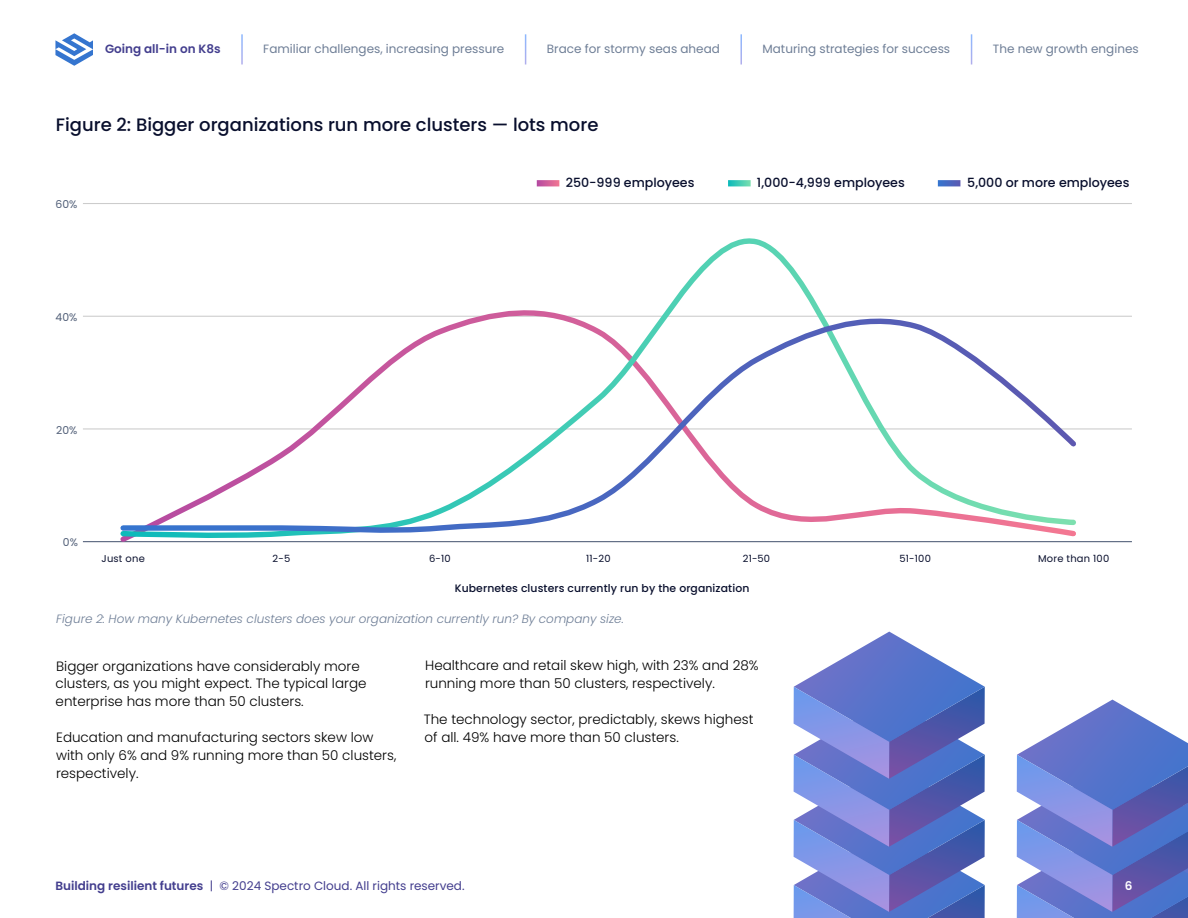
<style>
.page{position:relative;width:1188px;height:918px;background:#fff}
.page>*{position:absolute;margin:0;border:0;box-sizing:border-box;transform-origin:0 0}
.t1{font:500 18px "Poppins";color:#090f2d}
.t2{font:300 13.5px/18px "Poppins";color:#000}
.t3{font:500 12.6px "Poppins";color:#090f2d}
.t4{font:12px "Poppins";color:#6e7e96}
.t5{font:italic 300 12px "Poppins";color:#6e7e96}
.t6{font:12px "Poppins";color:#433e8e}
.t7{font:600 12px "Poppins";color:#433e8e}
.t8{font:600 12px "Poppins";color:#fff}
.t9{font:500 10.8px "Poppins";letter-spacing:.01em;color:#090f2d}
.t10{font:10.8px "Poppins";color:#505e77}
.t11{font:9.9px "Poppins";letter-spacing:.02em;color:#090f2d}
.s1{font-weight:600}
</style>
<div class="page">
<hr style="left:83px;top:541px;width:1049px;height:1px;background:#505e77">
<hr style="left:83px;top:203px;width:1049px;height:1px;background:#ccc">
<hr style="left:83px;top:428px;width:1049px;height:1px;background:#ccc">
<hr style="left:83px;top:316px;width:1049px;height:1px;background:#ccc">
<svg style="left:118px;top:539px;width:961px;height:4px"></svg>
<svg style="left:120px;top:238px;width:956px;height:301px"></svg>
<svg style="left:118px;top:312px;width:961px;height:221px"></svg>
<svg style="left:537px;top:180px;width:22px;height:6px"></svg>
<svg style="left:728px;top:180px;width:23px;height:6px"></svg>
<svg style="left:938px;top:180px;width:22px;height:6px"></svg>
<svg style="left:1017px;top:700px;width:171px;height:218px"></svg>
<svg style="left:794px;top:632px;width:191px;height:286px"></svg>
<svg style="left:56px;top:33px;width:37px;height:33px"></svg>
<p class="t7" style="left:105px;top:42px;width:117px">Going all-in on K8s</p>
<p class="t4" style="left:263px;top:42px;width:242px">Familiar challenges, increasing pressure</p>
<p class="t4" style="left:547px;top:42px;width:175px">Brace for stormy seas ahead</p>
<p class="t4" style="left:763px;top:42px;width:189px">Maturing strategies for success</p>
<p class="t4" style="left:993px;top:42px;width:147px">The new growth engines</p>
<h1 class="t1" style="left:56px;top:115px;width:544px">Figure 2: Bigger organizations run more clusters — lots more</h1>
<p class="t10" style="left:55px;top:198px;width:23px">60%</p>
<p class="t10" style="left:56px;top:311px;width:23px">40%</p>
<p class="t3" style="left:566px;top:176px;width:130px">250-999 employees</p>
<p class="t3" style="left:757px;top:176px;width:149px">1,000-4,999 employees</p>
<p class="t3" style="left:967px;top:176px;width:164px">5,000 or more employees</p>
<p class="t10" style="left:56px;top:424px;width:23px">20%</p>
<p class="t10" style="left:63px;top:536px;width:16px">0%</p>
<p class="t11" style="left:743px;top:553px;width:29px">21-50</p>
<p class="t11" style="left:899px;top:553px;width:33px">51-100</p>
<p class="t11" style="left:1038px;top:553px;width:73px">More than 100</p>
<p class="t11" style="left:102px;top:553px;width:45px">Just one</p>
<p class="t11" style="left:273px;top:553px;width:19px">2-5</p>
<p class="t11" style="left:429px;top:553px;width:23px">6-10</p>
<p class="t11" style="left:586px;top:553px;width:26px">11-20</p>
<p class="t9" style="left:455px;top:582px;width:296px">Kubernetes clusters currently run by the organization</p>
<p class="t5" style="left:56px;top:612px;width:569px">Figure 2: How many Kubernetes clusters does your organization currently run? By company size.</p>
<p class="t2" style="left:56px;top:657px;width:312px">Bigger organizations have considerably more clusters, as you might expect. The typical large enterprise has more than 50 clusters.</p>
<p class="t2" style="left:56px;top:729px;width:342px">Education and manufacturing sectors skew low with only 6% and 9% running more than 50 clusters, respectively.</p>
<p class="t2" style="left:425px;top:657px;width:335px">Healthcare and retail skew high, with 23% and 28% running more than 50 clusters, respectively.</p>
<p class="t2" style="left:424px;top:711px;width:331px">The technology sector, predictably, skews highest of all. 49% have more than 50 clusters.</p>
<p class="t6" style="left:56px;top:879px;width:411px"><span class="s1">Building resilient futures</span> | © 2024 Spectro Cloud. All rights reserved.</p>
<p class="t8" style="left:1125px;top:879px;width:9px">6</p>
</div>
